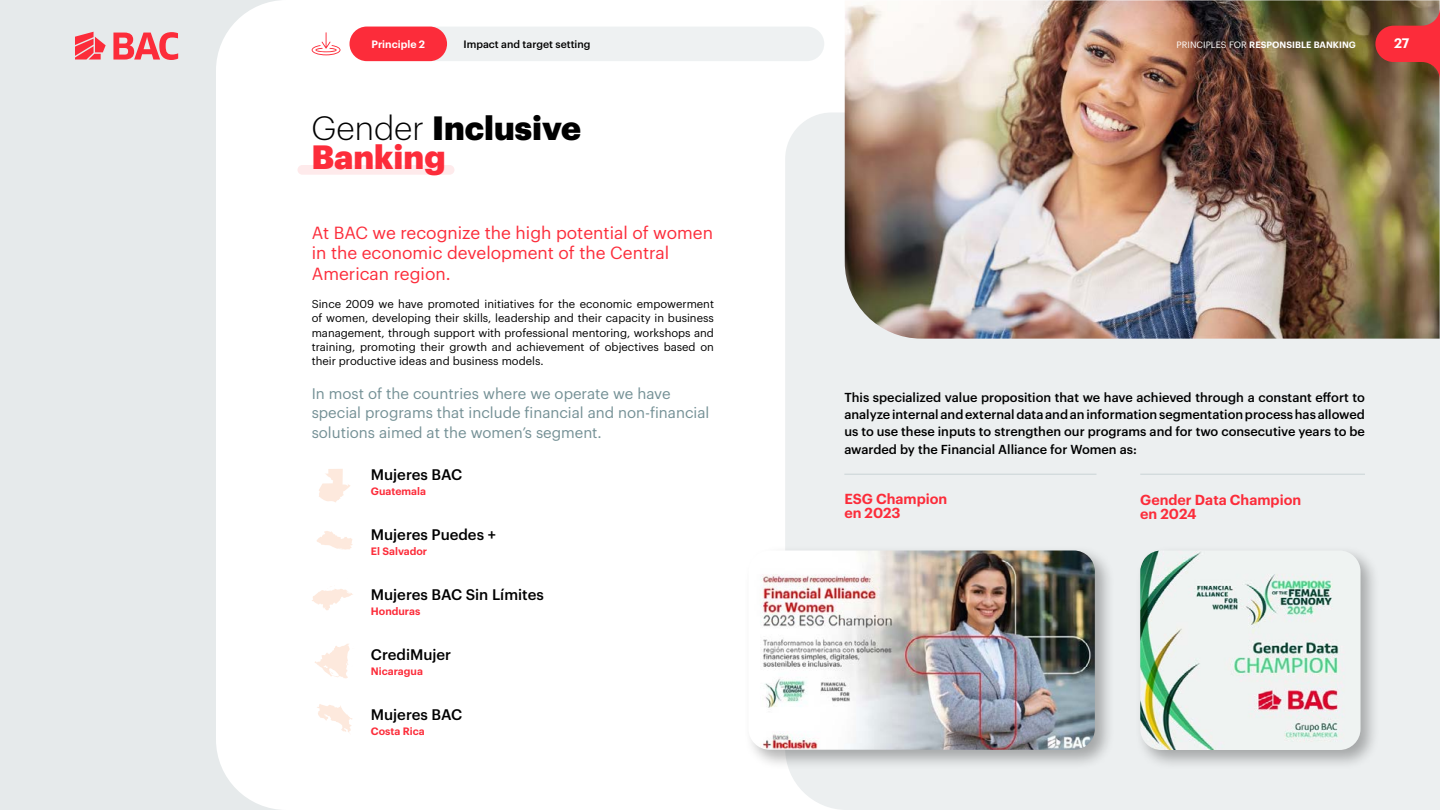
<style>
.page{position:relative;width:1440px;height:810px;background:#fff}
.page>*{position:absolute;margin:0;border:0;box-sizing:border-box;transform-origin:0 0}
.t1{font:900 33px/29.2px "Graphik";color:#000}
.t2{font:17.25px/20.2px "Graphik";color:#fc2c3a}
.t3{font:15px/19.5px "Graphik";color:#749095}
.t4{font:500 15px "Graphik";color:#000}
.t5{font:600 14.25px/14.2px "Graphik";color:#fc2c3a}
.t6{font:600 13.5px "Graphik";color:#fff}
.t7{font:500 12.75px/17.2px "Graphik";color:#000;text-align:justify}
.t8{font:11.25px/14.2px "Graphik";color:#000;text-align:justify}
.t9{font:600 10.5px "Graphik";color:#fc2c3a}
.t10{font:500 10.5px "Graphik";color:#000}
.t11{font:600 10.5px "Graphik";color:#fff}
.t12{font:600 9px "Graphik";letter-spacing:.005em;color:#fff}
.s1{font-weight:400}
.s2{font-weight:300}
.s3{color:#fc2c3a}
</style>
<div class="page">
<div style="left:0;top:0;width:536px;height:810px;background:#e6eaeb"></div>
<div style="left:216px;top:0;width:629px;height:810px;background:#fff"></div>
<div style="left:785px;top:112px;width:655px;height:698px;background:#eceff0"></div>
<img style="left:845px;top:0;width:595px;height:339px">
<svg style="left:1375px;top:8px;width:65px;height:72px"></svg>
<div style="left:415px;top:27px;width:409px;height:34px;background:#eef1f2;border-radius:17px"></div>
<div style="left:350px;top:27px;width:97px;height:34px;background:#fc2c3a;border-radius:17px"></div>
<svg style="left:113px;top:32px;width:65px;height:28px"></svg>
<svg style="left:75px;top:32px;width:31px;height:28px"></svg>
<svg style="left:312px;top:32px;width:28px;height:23px"></svg>
<div style="left:297px;top:165px;width:158px;height:10px;background:#feeaeb;border-radius:5px"></div>
<div style="left:743px;top:545px;width:372px;height:225px;background:#000;opacity:.3"></div>
<img style="left:748px;top:550px;width:347px;height:200px">
<div style="left:1135px;top:545px;width:246px;height:225px;background:#000;opacity:.3"></div>
<img style="left:1140px;top:550px;width:221px;height:200px">
<svg style="left:317px;top:704px;width:36px;height:31px"></svg>
<svg style="left:315px;top:643px;width:40px;height:36px"></svg>
<svg style="left:312px;top:579px;width:45px;height:31px"></svg>
<svg style="left:317px;top:531px;width:36px;height:19px"></svg>
<svg style="left:319px;top:469px;width:32px;height:33px"></svg>
<hr style="left:844px;top:474px;width:253px;height:1px;background:#749095">
<hr style="left:1140px;top:474px;width:225px;height:1px;background:#749095">
<p class="t11" style="left:371px;top:36px;width:55px">Principle 2</p>
<p class="t10" style="left:464px;top:36px;width:128px">Impact and target setting</p>
<p class="t12" style="left:1177px;top:38px;width:181px"><span class="s1">PRINCIPLES FOR</span> RESPONSIBLE BANKING</p>
<p class="t6" style="left:1394px;top:33px;width:17px">27</p>
<h1 class="t1" style="left:311px;top:110px;width:271px"><span class="s2">Gender</span> Inclusive<br><span class="s3">Banking</span></h1>
<h2 class="t2" style="left:312px;top:221px;width:403px">At BAC we recognize the high potential of women in the economic development of the Central<br>American region.</h2>
<p class="t8" style="left:312px;top:296px;width:404px">Since 2009 we have promoted initiatives for the economic empowerment of women, developing their skills, leadership and their capacity in business management, through support with professional mentoring, workshops and training, promoting their growth and achievement of objectives based on their productive ideas and business models.</p>
<h3 class="t3" style="left:312px;top:382px;width:399px">In most of the countries where we operate we have special programs that include financial and non-financial solutions aimed at the women’s segment.</h3>
<p class="t7" style="left:844px;top:388px;width:522px">This specialized value proposition that we have achieved through a constant effort to analyze internal and external data and an information segmentation process has allowed us to use these inputs to strengthen our programs and for two consecutive years to be awarded by the Financial Alliance for Women as:</p>
<p class="t5" style="left:844px;top:490px;width:105px">ESG Champion en 2023</p>
<p class="t5" style="left:1140px;top:492px;width:162px">Gender Data Champion en 2024</p>
<h3 class="t4" style="left:371px;top:463px;width:93px">Mujeres BAC</h3>
<p class="t9" style="left:371px;top:483px;width:57px">Guatemala</p>
<h3 class="t4" style="left:371px;top:523px;width:126px">Mujeres Puedes +</h3>
<p class="t9" style="left:371px;top:543px;width:58px">El Salvador</p>
<h3 class="t4" style="left:371px;top:583px;width:174px">Mujeres BAC Sin Límites</h3>
<p class="t9" style="left:371px;top:603px;width:51px">Honduras</p>
<h3 class="t4" style="left:371px;top:643px;width:82px">CrediMujer</h3>
<p class="t9" style="left:371px;top:663px;width:54px">Nicaragua</p>
<h3 class="t4" style="left:371px;top:703px;width:93px">Mujeres BAC</h3>
<p class="t9" style="left:371px;top:723px;width:55px">Costa Rica</p>
</div>
